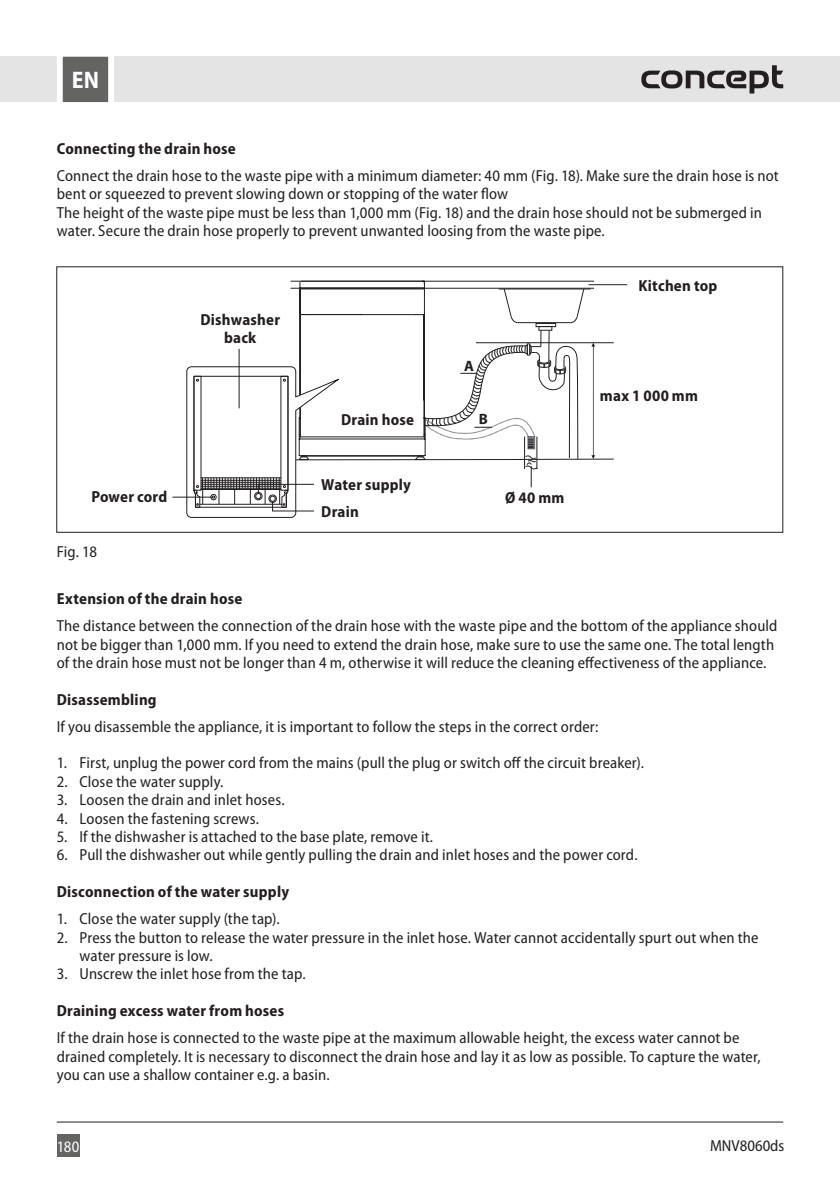
<style>
.page{position:relative;width:840px;height:1191px;background:#fff}
.page>*{position:absolute;margin:0;border:0;box-sizing:border-box;transform-origin:0 0}
.t1{font:700 semi-condensed 24px "Myriad Pro";color:#fff}
.t2{font:semi-condensed 16px/18.4px "Myriad Pro";letter-spacing:.01em;color:#231f20}
.t3{font:700 semi-condensed 16px/18.4px "Myriad Pro";letter-spacing:.015em;color:#231f20;text-align:center}
.t4{font:semi-condensed 16px "Myriad Pro";color:#fff}
.t5{font:700 15px "Myriad Pro";color:#231f20}
</style>
<div class="page">
<div style="left:0;top:57px;width:839px;height:45px;background:#e4e4e4"></div>
<div style="left:57px;top:1134px;width:22px;height:23px;background:#646463"></div>
<svg style="left:54px;top:56px;width:63px;height:47px"></svg>
<hr style="left:57px;top:1121px;width:725px;height:1px;background:#231f20">
<svg style="left:641px;top:65px;width:141px;height:28px"></svg>
<hr style="left:519px;top:459px;width:94px;height:1px;background:#242122">
<hr style="left:286px;top:459px;width:235px;height:1px;background:#242122">
<svg style="left:570px;top:290px;width:14px;height:33px"></svg>
<hr style="left:517px;top:322px;width:53px;height:1px;background:#242122">
<svg style="left:504px;top:290px;width:14px;height:33px"></svg>
<hr style="left:498px;top:289px;width:92px;height:1px;background:#242122">
<div style="left:535px;top:323px;width:20px;height:4px;border:1px solid #242122"></div>
<hr style="left:290px;top:288px;width:303px;height:1px;background:#242122">
<hr style="left:290px;top:281px;width:303px;height:1px;background:#242122">
<hr style="left:424px;top:282px;width:1px;height:135px;background:#231f20">
<hr style="left:423px;top:315px;width:1px;height:122px;background:#231f20">
<hr style="left:300px;top:314px;width:1px;height:86px;background:#231f20">
<hr style="left:299px;top:282px;width:1px;height:135px;background:#231f20">
<hr style="left:300px;top:314px;width:124px;height:1px;background:#231f20">
<hr style="left:300px;top:289px;width:123px;height:1px;background:#231f20">
<hr style="left:300px;top:287px;width:124px;height:1px;background:#231f20">
<svg style="left:299px;top:289px;width:13px;height:26px"></svg>
<hr style="left:300px;top:436px;width:124px;height:1px;background:#231f20">
<hr style="left:299px;top:438px;width:125px;height:1px;background:#231f20">
<hr style="left:299px;top:455px;width:125px;height:1px;background:#231f20">
<hr style="left:300px;top:456px;width:123px;height:1px;background:#231f20">
<hr style="left:475px;top:342px;width:138px;height:1px;background:#231f20">
<svg style="left:591px;top:343px;width:4px;height:116px"></svg>
<hr style="left:172px;top:496px;width:40px;height:1px;background:#231f20">
<svg style="left:186px;top:366px;width:153px;height:152px"></svg>
<svg style="left:413px;top:330px;width:165px;height:157px"></svg>
<hr style="left:588px;top:284px;width:38px;height:1px;background:#231f20">
<hr style="left:238px;top:349px;width:1px;height:59px;background:#231f20">
<h1 class="t1" style="left:72px;top:67px;width:29px">EN</h1>
<p class="t3" style="left:57px;top:139px;width:180px">Connecting the drain hose</p>
<p class="t2" style="left:57px;top:166px;width:723px">Connect the drain hose to the waste pipe with a minimum diameter: 40 mm (Fig. 18). Make sure the drain hose is not bent or squeezed to prevent slowing down or stopping of the water flow<br>The height of the waste pipe must be less than 1,000 mm (Fig. 18) and the drain hose should not be submerged in water. Secure the drain hose properly to prevent unwanted loosing from the waste pipe.</p>
<p class="t3" style="left:200px;top:310px;width:81px">Dishwasher back</p>
<p class="t3" style="left:91px;top:487px;width:77px">Power cord</p>
<p class="t2" style="left:57px;top:543px;width:42px">Fig. 18</p>
<p class="t3" style="left:341px;top:411px;width:74px">Drain hose</p>
<p class="t3" style="left:321px;top:475px;width:91px">Water supply</p>
<p class="t3" style="left:321px;top:502px;width:39px">Drain</p>
<p class="t5" style="left:464px;top:356px;width:11px">A</p>
<p class="t5" style="left:478px;top:409px;width:11px">B</p>
<p class="t3" style="left:505px;top:489px;width:61px">Ø 40 mm</p>
<p class="t3" style="left:638px;top:277px;width:80px">Kitchen top</p>
<p class="t3" style="left:599px;top:387px;width:100px">max 1 000 mm</p>
<p class="t3" style="left:57px;top:590px;width:187px">Extension of the drain hose</p>
<p class="t2" style="left:57px;top:617px;width:721px">The distance between the connection of the drain hose with the waste pipe and the bottom of the appliance should not be bigger than 1,000 mm. If you need to extend the drain hose, make sure to use the same one. The total length of the drain hose must not be longer than 4 m, otherwise it will reduce the cleaning effectiveness of the appliance.</p>
<p class="t3" style="left:57px;top:690px;width:101px">Disassembling</p>
<p class="t2" style="left:57px;top:717px;width:543px">If you disassemble the appliance, it is important to follow the steps in the correct order:</p>
<p class="t2" style="left:57px;top:754px;width:588px">1. First, unplug the power cord from the mains (pull the plug or switch off the circuit breaker).</p>
<p class="t2" style="left:57px;top:772px;width:168px">2. Close the water supply.</p>
<p class="t2" style="left:57px;top:791px;width:229px">3. Loosen the drain and inlet hoses.</p>
<p class="t2" style="left:57px;top:809px;width:204px">4. Loosen the fastening screws.</p>
<p class="t2" style="left:57px;top:828px;width:377px">5. If the dishwasher is attached to the base plate, remove it.</p>
<p class="t2" style="left:57px;top:846px;width:582px">6. Pull the dishwasher out while gently pulling the drain and inlet hoses and the power cord.</p>
<p class="t3" style="left:57px;top:883px;width:234px">Disconnection of the water supply</p>
<p class="t2" style="left:57px;top:910px;width:224px">1. Close the water supply (the tap).</p>
<p class="t2" style="left:79px;top:928px;width:680px;text-indent:-23px">2. Press the button to release the water pressure in the inlet hose. Water cannot accidentally spurt out when the water pressure is low.</p>
<p class="t2" style="left:57px;top:965px;width:250px">3. Unscrew the inlet hose from the tap.</p>
<p class="t3" style="left:57px;top:1002px;width:229px">Draining excess water from hoses</p>
<p class="t2" style="left:57px;top:1029px;width:705px">If the drain hose is connected to the waste pipe at the maximum allowable height, the excess water cannot be drained completely. It is necessary to disconnect the drain hose and lay it as low as possible. To capture the water, you can use a shallow container e.g. a basin.</p>
<p class="t4" style="left:57px;top:1138px;width:24px">180</p>
<p class="t2" style="left:709px;top:1136px;width:76px">MNV8060ds</p>
</div>
